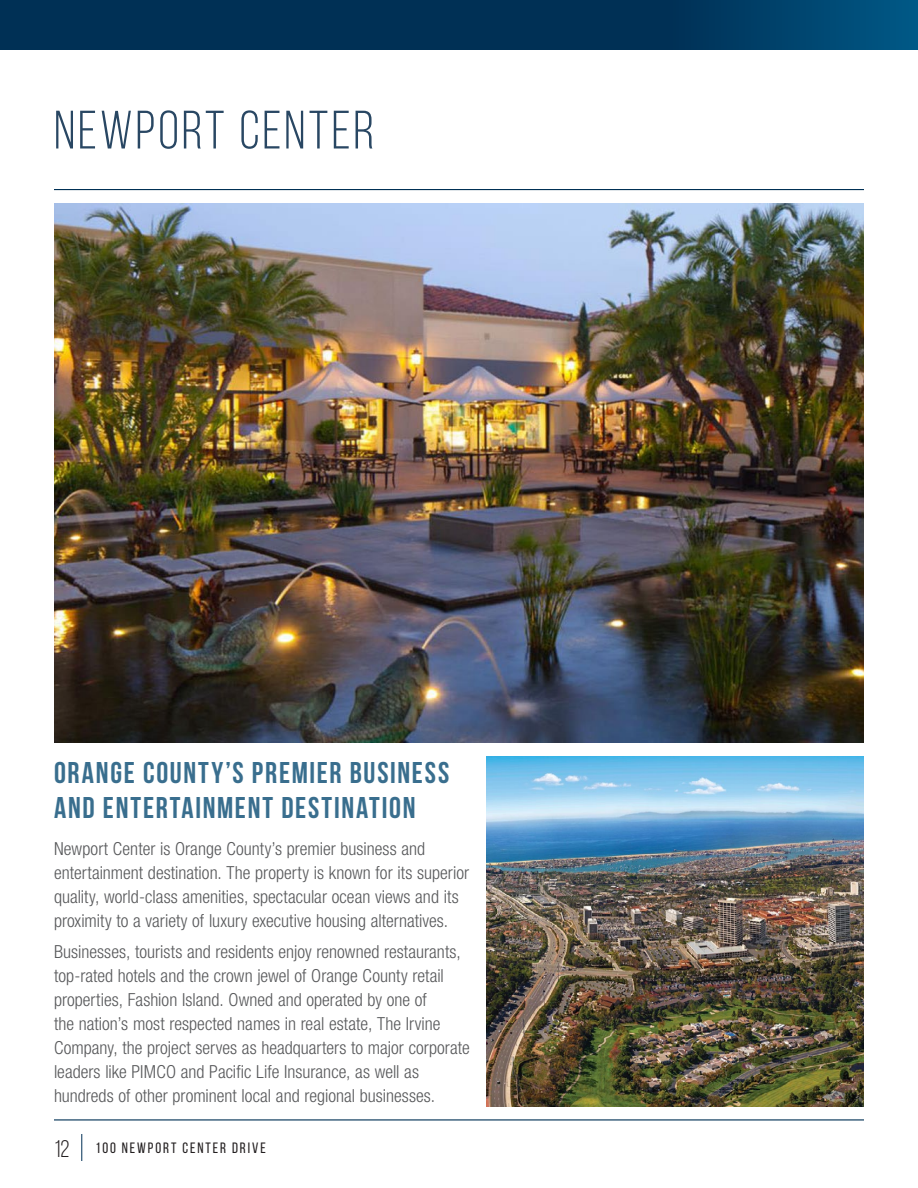
<style>
.page{position:relative;width:918px;height:1188px;background:#fff}
.page>*{position:absolute;margin:0;border:0;box-sizing:border-box;transform-origin:0 0}
.HEADLINE_BLUE{font:54px "Bebas Neue";letter-spacing:.055em;color:#294763}
.SUBHEAD_BLUE_2{font:700 30px/34.5px "Bebas Neue";letter-spacing:.055em;color:#396e8e}
.large_body_copy{font:300 condensed 18px/24px "Helvetica Neue LT Std";color:#58595b}
.t1{font:15px "Bebas Neue";letter-spacing:.13em;color:#231f20}
.s1{font-size:24px}
</style>
<div class="page">
<svg style="left:0;top:0;width:918px;height:50px;background:#00355b"></svg>
<svg style="left:81px;top:1134px;width:1px;height:27px"></svg>
<hr style="left:54px;top:1119px;width:810px;height:1px;background:#003055">
<hr style="left:54px;top:189px;width:810px;height:1px;background:#003055">
<img style="left:54px;top:204px;width:810px;height:538px">
<img style="left:486px;top:756px;width:378px;height:351px">
<p class="HEADLINE_BLUE" style="left:54px;top:101px;width:322px">NEWPORT CENTER</p>
<p class="SUBHEAD_BLUE_2" style="left:54px;top:755px;width:397px">ORANGE COUNTY’S PREMIER BUSINESS<br>AND ENTERTAINMENT DESTINATION</p>
<p class="large_body_copy" style="left:54px;top:837px;width:417px">Newport Center is Orange County’s premier business and entertainment destination. The property is known for its superior quality, world-class amenities, spectacular ocean views and its proximity to a variety of luxury executive housing alternatives.</p>
<p class="large_body_copy" style="left:54px;top:940px;width:417px">Businesses, tourists and residents enjoy renowned restaurants, top-rated hotels and the crown jewel of Orange County retail properties, Fashion Island. Owned and operated by one of<br>the nation’s most respected names in real estate, The Irvine Company, the project serves as headquarters to major corporate leaders like PIMCO and Pacific Life Insurance, as well as hundreds of other prominent local and regional businesses.</p>
<p class="t1" style="left:54px;top:1140px;width:213px"><span class="s1">12</span> 100 NEWPORT CENTER DRIVE</p>
</div>
